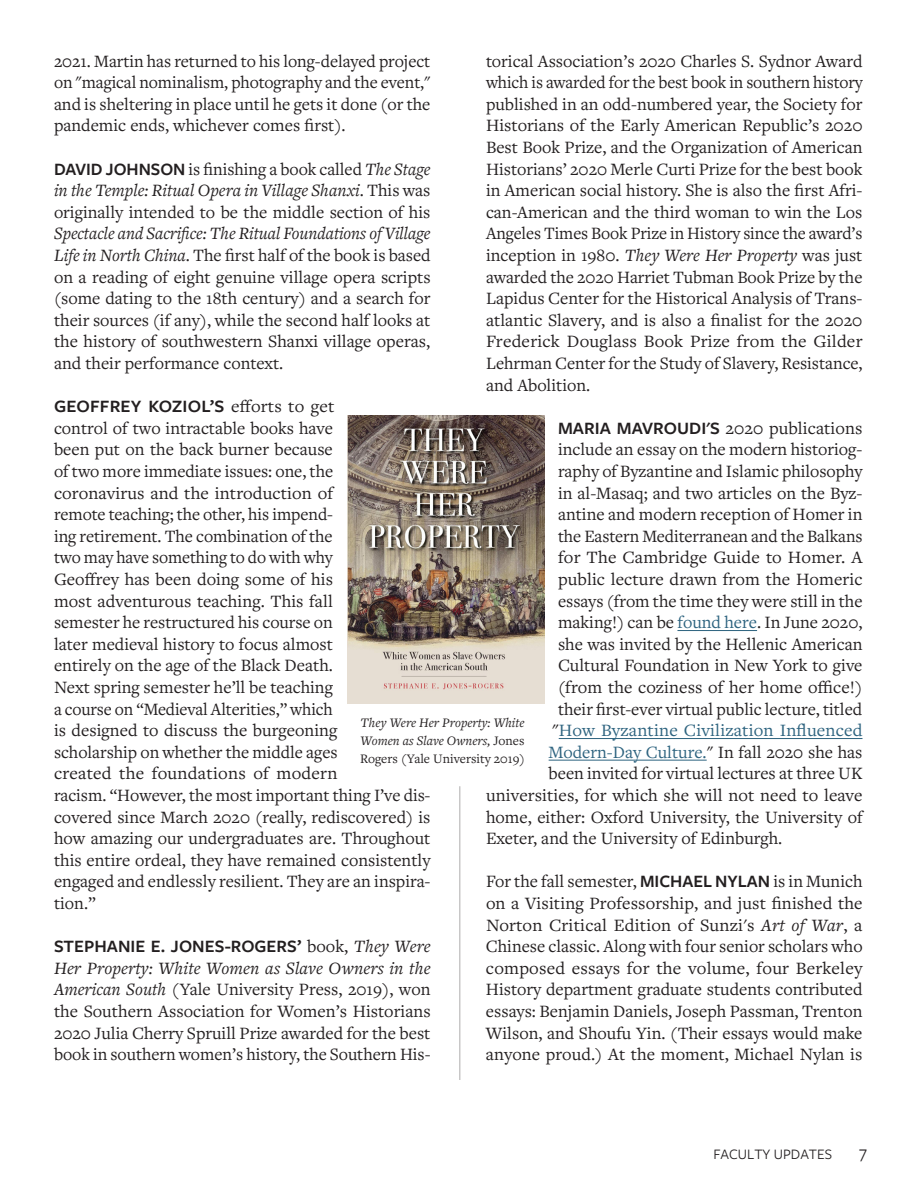
<style>
.page{position:relative;width:918px;height:1188px;background:#fff}
.page>*{position:absolute;margin:0;border:0;box-sizing:border-box;transform-origin:0 0}
.Cal_History_Newslett{font:18px/21.6px "Freight Text Pro";color:#231f20;text-align:justify}
.Cal_History_Newslett-2{font:18px "Freight Text Pro";letter-spacing:.005em;color:#2d637f}
.t1{font:18px "Freight Sans Pro";color:#231f20}
.t2{font:15px "Freight Sans Pro";color:#231f20}
.Cal_History_Newslett-3{font:italic 13.5px/18px "Freight Text Pro";color:#231f20;text-align:justify}
.s1{font-family:"Freight Sans Pro";font-weight:600}
.s2{font-style:italic}
.s3{color:#2d637f}
.s4{color:#231f20}
.s5{font-style:normal}
</style>
<div class="page">
<hr style="left:677px;top:630px;width:80px;height:1px;background:#2d637f">
<hr style="left:559px;top:738px;width:303px;height:1px;background:#2d637f">
<hr style="left:549px;top:760px;width:158px;height:1px;background:#2d637f">
<hr style="left:459px;top:786px;width:1px;height:294px;background:#231f20">
<img style="left:348px;top:415px;width:197px;height:288px">
<p class="Cal_History_Newslett" style="left:54px;top:49px;width:378px">2021. Martin has returned to his long-delayed project on "magical nominalism, photography and the event," and is sheltering in place until he gets it done (or the pandemic ends, whichever comes first).</p>
<p class="Cal_History_Newslett" style="left:54px;top:157px;width:378px"><span class="s1">DAVID JOHNSON</span> is finishing a book called <span class="s2">The Stage in the Temple: Ritual Opera in Village Shanxi</span>. This was originally intended to be the middle section of his <span class="s2">Spectacle and Sacrifice: The Ritual Foundations of Village Life in North China</span>. The first half of the book is based on a reading of eight genuine village opera scripts (some dating to the 18th century) and a search for their sources (if any), while the second half looks at the history of southwestern Shanxi village operas, and their performance context.</p>
<p class="Cal_History_Newslett" style="left:54px;top:395px;width:378px;text-align:left"><span class="s1">GEOFFREY KOZIOL’S</span> efforts to get<br>control of two intractable books have<br>been put on the back burner because<br>of two more immediate issues: one, the<br>coronavirus and the introduction of<br>remote teaching; the other, his impend-<br>ing retirement. The combination of the<br>two may have something to do with why<br>Geoffrey has been doing some of his<br>most adventurous teaching. This fall<br>semester he restructured his course on<br>later medieval history to focus almost<br>entirely on the age of the Black Death.<br>Next spring semester he’ll be teaching<br>a course on “Medieval Alterities,” which<br>is designed to discuss the burgeoning<br>scholarship on whether the middle ages<br>created the foundations of modern<br>racism. “However, the most important thing I’ve dis&shy;covered since March 2020 (really, rediscovered) is how amazing our undergraduates are. Throughout this entire ordeal, they have remained consistently engaged and endlessly resilient. They are an inspira&shy;tion.”</p>
<p class="Cal_History_Newslett" style="left:54px;top:935px;width:378px"><span class="s1">STEPHANIE E. JONES-ROGERS’</span> book, <span class="s2">They Were Her Property: White Women as Slave Owners in the American South</span> (Yale University Press, 2019), won the Southern Association for Women’s Historians 2020 Julia Cherry Spruill Prize awarded for the best book in southern women’s history, the Southern His-</p>
<p class="Cal_History_Newslett" style="left:486px;top:49px;width:378px">torical Association’s 2020 Charles S. Sydnor Award which is awarded for the best book in southern history published in an odd-numbered year, the Society for Historians of the Early American Republic’s 2020<br>Best Book Prize, and the Organization of American Historians’ 2020 Merle Curti Prize for the best book in American social history. She is also the first Afri&shy;can-American and the third woman to win the Los Angeles Times Book Prize in History since the award’s inception in 1980. <span class="s2">They Were Her Property</span> was just awarded the 2020 Harriet Tubman Book Prize by the Lapidus Center for the Historical Analysis of Trans&shy;atlantic Slavery, and is also a finalist for the 2020<br>Frederick Douglass Book Prize from the Gilder Lehrman Center for the Study of Slavery, Resistance, and Abolition.</p>
<p class="Cal_History_Newslett" style="left:558px;top:417px;width:306px"><span class="s1">MARIA MAVROUDI'S</span> 2020 publications</p>
<p class="Cal_History_Newslett" style="left:558px;top:438px;width:306px">include an essay on the modern historiog-</p>
<p class="Cal_History_Newslett" style="left:558px;top:460px;width:306px">raphy of Byzantine and Islamic philosophy</p>
<p class="Cal_History_Newslett" style="left:558px;top:481px;width:306px">in al-Masaq; and two articles on the Byz-</p>
<p class="Cal_History_Newslett" style="left:558px;top:503px;width:306px">antine and modern reception of Homer in</p>
<p class="Cal_History_Newslett" style="left:558px;top:525px;width:306px">the Eastern Mediterranean and the Balkans</p>
<p class="Cal_History_Newslett" style="left:558px;top:546px;width:306px">for The Cambridge Guide to Homer. A</p>
<p class="Cal_History_Newslett" style="left:558px;top:568px;width:306px">public lecture drawn from the Homeric</p>
<p class="Cal_History_Newslett" style="left:558px;top:589px;width:306px">essays (from the time they were still in the</p>
<p class="Cal_History_Newslett" style="left:558px;top:611px;width:306px">making!) can be <span class="s3">found here</span>. In June 2020,</p>
<p class="Cal_History_Newslett" style="left:558px;top:633px;width:306px">she was invited by the Hellenic American</p>
<p class="Cal_History_Newslett" style="left:558px;top:654px;width:306px">Cultural Foundation in New York to give</p>
<p class="Cal_History_Newslett" style="left:558px;top:676px;width:306px">(from the coziness of her home office!)</p>
<p class="Cal_History_Newslett" style="left:558px;top:697px;width:306px">their first-ever virtual public lecture, titled</p>
<p class="Cal_History_Newslett-2" style="left:552px;top:719px;width:312px"><span class="s4">"</span>How Byzantine Civilization Influenced</p>
<p class="Cal_History_Newslett-2" style="left:549px;top:740px;width:315px">Modern-Day Culture.<span class="s4">" In fall 2020 she has</span></p>
<p class="Cal_History_Newslett" style="left:549px;top:762px;width:315px">been invited for virtual lectures at three UK</p>
<p class="Cal_History_Newslett" style="left:486px;top:784px;width:378px">universities, for which she will not need to leave</p>
<p class="Cal_History_Newslett" style="left:486px;top:805px;width:378px">home, either: Oxford University, the University of</p>
<p class="Cal_History_Newslett" style="left:486px;top:827px;width:298px">Exeter, and the University of Edinburgh.</p>
<p class="Cal_History_Newslett" style="left:486px;top:870px;width:378px">For the fall semester, <span class="s1">MICHAEL NYLAN</span> is in Munich on a Visiting Professorship, and just finished the Norton Critical Edition of Sunzi's <span class="s2">Art of War</span>, a Chinese classic. Along with four senior scholars who composed essays for the volume, four Berkeley History department graduate students contributed essays: Benjamin Daniels, Joseph Passman, Trenton Wilson, and Shoufu Yin. (Their essays would make anyone proud.) At the moment, Michael Nylan is</p>
<p class="Cal_History_Newslett-3" style="left:360px;top:713px;width:166px">They Were Her Property: White Women as Slave Owners, <span class="s5">Jones Rogers (Yale University 2019)</span></p>
<p class="t2" style="left:713px;top:1144px;width:120px">FACULTY UPDATES</p>
<p class="t1" style="left:859px;top:1140px;width:9px">7</p>
</div>
